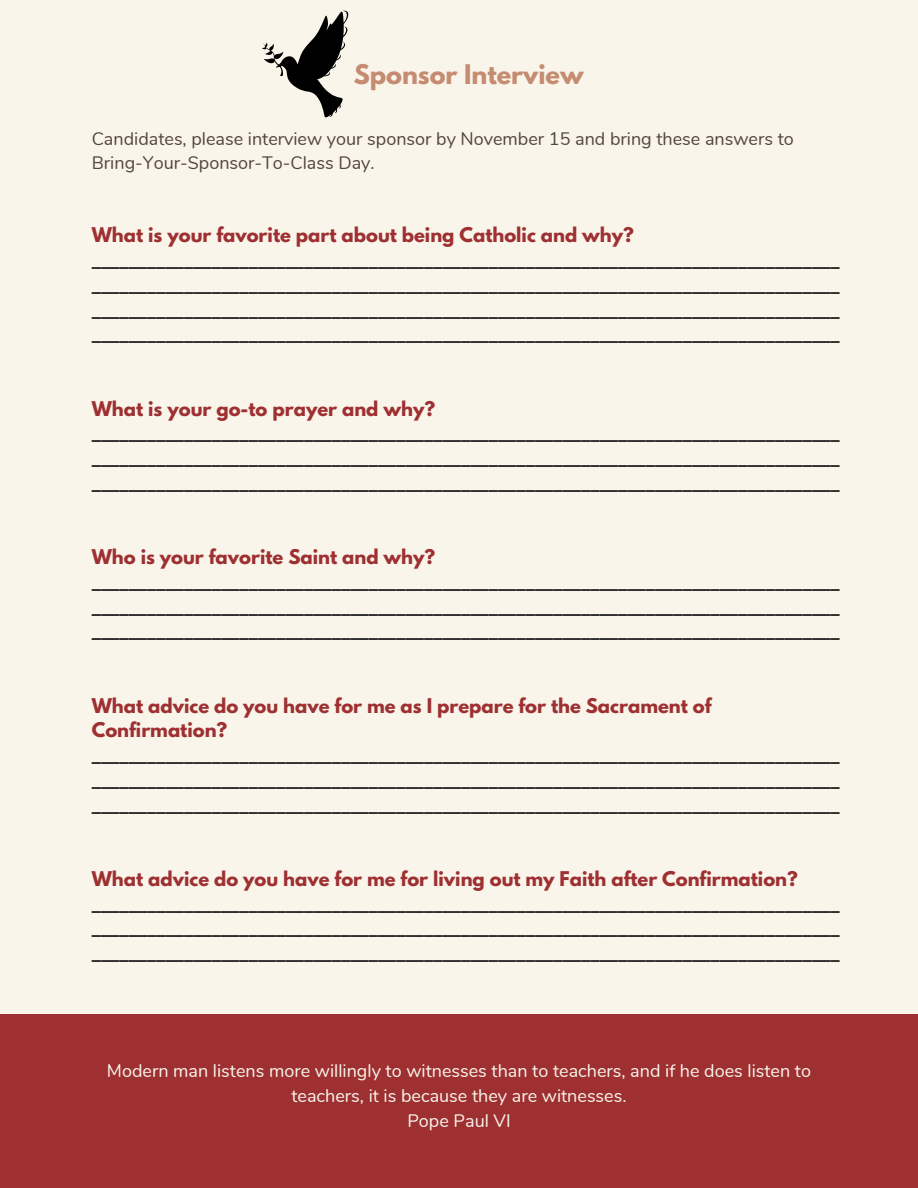
<style>
.page{position:relative;width:918px;height:1188px;background:#f9f5eb}
.page>*{position:absolute;margin:0;border:0;box-sizing:border-box;transform-origin:0 0}
.t1{font:700 24px "League Spartan";color:#c58c71}
.t2{font:700 18px/24.8px "League Spartan";color:#000;text-align:justify}
.t3{font:700 18px/24.8px "League Spartan";color:#9e3032}
.t4{font:18px/24.8px "Nunito";color:#f9f5eb;text-align:center}
.t5{font:18px/24.8px "Nunito";color:#54453e}
</style>
<div class="page">
<svg style="left:262px;top:10px;width:86px;height:107px"></svg>
<div style="left:0;top:1014px;width:918px;height:174px;background:#9e3032"></div>
<h1 class="t1" style="left:354px;top:62px;width:232px">Sponsor Interview</h1>
<p class="t5" style="left:92px;top:126px;width:704px">Candidates, please interview your sponsor by November 15 and bring these answers to<br>Bring-Your-Sponsor-To-Class Day.</p>
<p class="t3" style="left:92px;top:225px;width:544px">What is your favorite part about being Catholic and why?</p>
<p class="t2" style="left:92px;top:250px;width:749px">_________________________________________________________________________________ _________________________________________________________________________________ _________________________________________________________________________________ _________________________________________________________________________________</p>
<p class="t3" style="left:92px;top:398px;width:345px">What is your go-to prayer and why?</p>
<p class="t2" style="left:92px;top:423px;width:749px">_________________________________________________________________________________ _________________________________________________________________________________ _________________________________________________________________________________</p>
<p class="t3" style="left:92px;top:547px;width:345px">Who is your favorite Saint and why?</p>
<p class="t2" style="left:92px;top:572px;width:749px">_________________________________________________________________________________ _________________________________________________________________________________ _________________________________________________________________________________</p>
<p class="t3" style="left:92px;top:695px;width:621px">What advice do you have for me as I prepare for the Sacrament of<br>Confirmation?</p>
<p class="t2" style="left:92px;top:745px;width:749px">_________________________________________________________________________________ _________________________________________________________________________________ _________________________________________________________________________________</p>
<p class="t3" style="left:92px;top:869px;width:708px">What advice do you have for me for living out my Faith after Confirmation?</p>
<p class="t2" style="left:92px;top:893px;width:749px">_________________________________________________________________________________ _________________________________________________________________________________ _________________________________________________________________________________</p>
<p class="t4" style="left:107px;top:1059px;width:706px">Modern man listens more willingly to witnesses than to teachers, and if he does listen to teachers, it is because they are witnesses.<br>Pope Paul VI</p>
</div>
